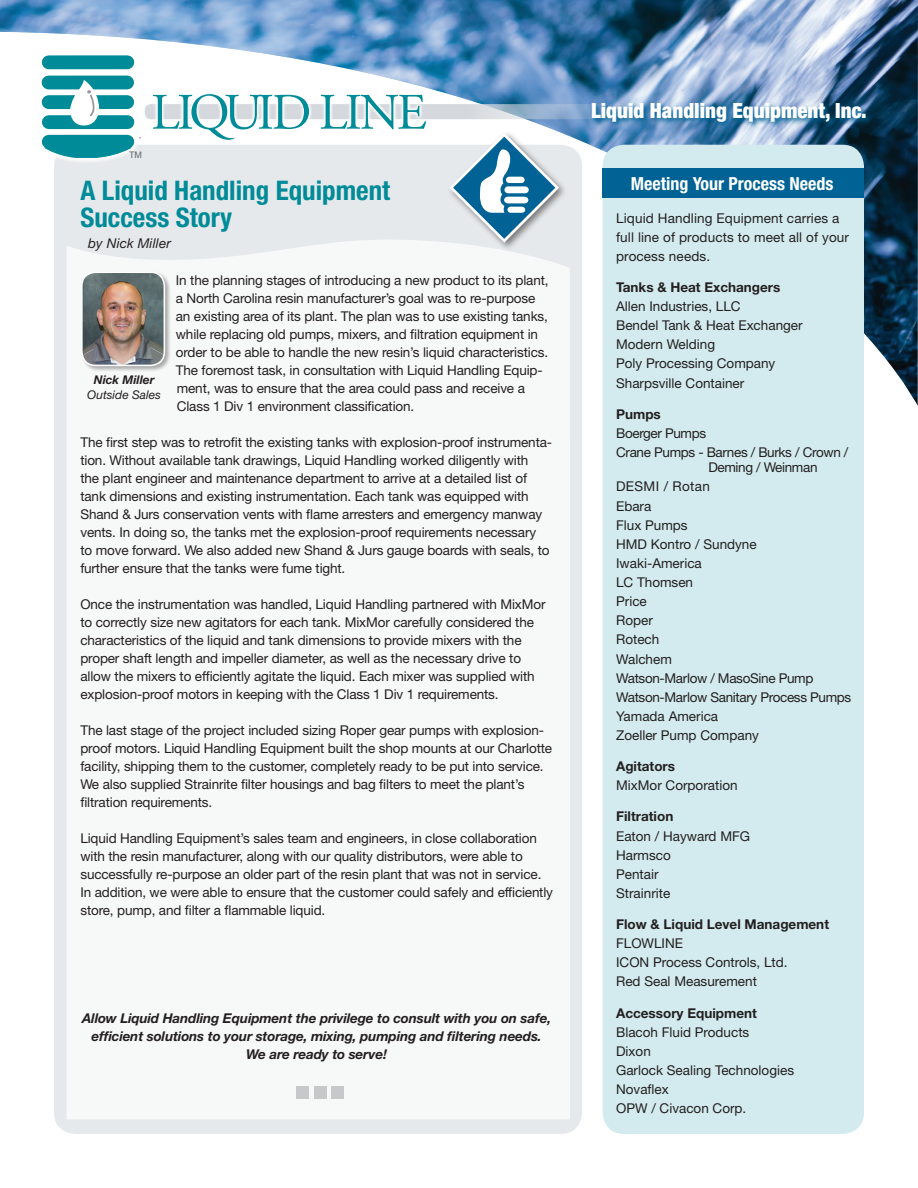
<style>
.page{position:relative;width:918px;height:1188px;background:#fff}
.page>*{position:absolute;margin:0;border:0;box-sizing:border-box;transform-origin:0 0}
.Parahead{font:700 condensed 27px/27px "Helvetica Neue LT Std";color:#008b98}
.t1{font:900 condensed 21px "Helvetica Neue LT Std";color:#fff}
.Parahead-2{font:700 condensed 18px "Helvetica Neue LT Std";color:#fff}
.Bodycopy{font:13.5px/18px "Helvetica Neue LT Std";letter-spacing:-.01em;color:#231f20}
.Bodycopy-2{font:italic 700 13.5px/18px "Helvetica Neue LT Std";letter-spacing:-.01em;color:#231f20;text-align:center}
.Bodycopy-3{font:700 13.5px "Helvetica Neue LT Std";color:#231f20}
.Bodycopy-4{font:13.5px/19.2px "Helvetica Neue LT Std";letter-spacing:.01em;color:#231f20}
.Bodycopy-5{font:italic 13.5px "Helvetica Neue LT Std";letter-spacing:.01em;color:#231f20}
.Bodycopy-6{font:13.5px "Helvetica Neue LT Std";letter-spacing:.025em;color:#231f20}
.Bodycopy-7{font:italic 12px/15px "Helvetica Neue LT Std";color:#231f20;text-align:center}
.t2{font:9px "Arial";color:#5b6670}
.s1{font-weight:700}
</style>
<div class="page">
<div style="left:54px;top:145px;width:528px;height:989px;background:#e6e9eb;border-radius:22px"></div>
<div style="left:67px;top:406px;width:503px;height:713px;background:#f7f8f8"></div>
<svg style="left:0;top:0;width:918px;height:406px"></svg>
<svg style="left:145px;top:104px;width:540px;height:15px;background:#b1c3d5"></svg>
<div style="left:603px;top:145px;width:261px;height:989px;background:#d3ebef;border-radius:22px"></div>
<div style="left:603px;top:168px;width:261px;height:30px;background:#016395"></div>
<div style="left:296px;top:1086px;width:13px;height:13px;background:#c7c8ca"></div>
<div style="left:314px;top:1086px;width:13px;height:13px;background:#c7c8ca"></div>
<div style="left:331px;top:1086px;width:13px;height:13px;background:#c7c8ca"></div>
<div style="left:447px;top:130px;width:121px;height:122px;background:#231f20;opacity:.55"></div>
<svg style="left:447px;top:131px;width:114px;height:114px"></svg>
<svg style="left:590px;top:101px;width:283px;height:28px;background:#4880a9"></svg>
<img style="left:153px;top:82px;width:282px;height:64px">
<svg style="left:153px;top:94px;width:273px;height:46px"></svg>
<svg style="left:36px;top:49px;width:111px;height:115px"></svg>
<div style="left:49px;top:135px;width:78px;height:14px;background:#008b99"></div>
<div style="left:49px;top:95px;width:78px;height:14px;background:#008b99"></div>
<div style="left:49px;top:115px;width:78px;height:14px;background:#008b99"></div>
<div style="left:49px;top:76px;width:78px;height:13px;background:#008b99"></div>
<div style="left:49px;top:55px;width:78px;height:14px;background:#008b99"></div>
<svg style="left:70px;top:80px;width:29px;height:46px"></svg>
<svg style="left:45px;top:147px;width:86px;height:11px"></svg>
<div style="left:81px;top:271px;width:90px;height:102px;background:#231f20;opacity:.35"></div>
<img style="left:82px;top:272px;width:82px;height:93px">
<div style="left:81px;top:272px;width:84px;height:94px;border:2px solid #fff;border-radius:14px"></div>
<p class="t2" style="left:129px;top:149px;width:14px">TM</p>
<p class="Parahead" style="left:80px;top:176px;width:311px">A Liquid Handling Equipment<br>Success Story</p>
<p class="Bodycopy-5" style="left:88px;top:235px;width:84px">by Nick Miller</p>
<p class="Bodycopy" style="left:176px;top:271px;width:374px">In the planning stages of introducing a new product to its plant, a North Carolina resin manufacturer’s goal was to re-purpose an existing area of its plant. The plan was to use existing tanks, while replacing old pumps, mixers, and filtration equipment in order to be able to handle the new resin’s liquid characteristics.<br>The foremost task, in consultation with Liquid Handling Equip&shy;ment, was to ensure that the area could pass and receive a Class 1 Div 1 environment classification.</p>
<p class="Bodycopy" style="left:80px;top:433px;width:473px">The first step was to retrofit the existing tanks with explosion-proof instrumenta&shy;tion. Without available tank drawings, Liquid Handling worked diligently with</p>
<p class="Bodycopy" style="left:80px;top:469px;width:471px">the plant engineer and maintenance department to arrive at a detailed list of tank dimensions and existing instrumentation. Each tank was equipped with Shand &amp; Jurs conservation vents with flame arresters and emergency manway vents. In doing so, the tanks met the explosion-proof requirements necessary to move forward. We also added new Shand &amp; Jurs gauge boards with seals, to further ensure that the tanks were fume tight.</p>
<p class="Bodycopy" style="left:80px;top:595px;width:467px">Once the instrumentation was handled, Liquid Handling partnered with MixMor to correctly size new agitators for each tank. MixMor carefully considered the characteristics of the liquid and tank dimensions to provide mixers with the proper shaft length and impeller diameter, as well as the necessary drive to allow the mixers to efficiently agitate the liquid. Each mixer was supplied with explosion-proof motors in keeping with the Class 1 Div 1 requirements.</p>
<p class="Bodycopy" style="left:80px;top:721px;width:473px">The last stage of the project included sizing Roper gear pumps with explosion&shy;proof motors. Liquid Handling Equipment built the shop mounts at our Charlotte facility, shipping them to the customer, completely ready to be put into service.<br>We also supplied Strainrite filter housings and bag filters to meet the plant’s filtration requirements.</p>
<p class="Bodycopy" style="left:80px;top:829px;width:474px">Liquid Handling Equipment’s sales team and engineers, in close collaboration with the resin manufacturer, along with our quality distributors, were able to successfully re-purpose an older part of the resin plant that was not in service.<br>In addition, we were able to ensure that the customer could safely and efficiently store, pump, and filter a flammable liquid.</p>
<p class="Bodycopy-7" style="left:87px;top:372px;width:75px"><span class="s1">Nick Miller<br></span>Outside Sales</p>
<p class="Bodycopy-2" style="left:82px;top:1009px;width:470px">Allow Liquid Handling Equipment the privilege to consult with you on safe, efficient solutions to your storage, mixing, pumping and filtering needs.<br>We are ready to serve!</p>
<h2 class="t1" style="left:591px;top:97px;width:277px">Liquid Handling Equipment, Inc.</h2>
<p class="Parahead-2" style="left:631px;top:173px;width:204px">Meeting Your Process Needs</p>
<p class="Bodycopy-4" style="left:616px;top:208px;width:234px">Liquid Handling Equipment carries a full line of products to meet all of your process needs.</p>
<p class="Bodycopy-3" style="left:616px;top:279px;width:166px">Tanks &amp; Heat Exchangers</p>
<p class="Bodycopy" style="left:616px;top:297px;width:126px">Allen Industries, LLC</p>
<p class="Bodycopy" style="left:616px;top:316px;width:188px">Bendel Tank &amp; Heat Exchanger</p>
<p class="Bodycopy" style="left:616px;top:335px;width:100px">Modern Welding</p>
<p class="Bodycopy" style="left:616px;top:354px;width:161px">Poly Processing Company</p>
<p class="Bodycopy" style="left:616px;top:374px;width:130px">Sharpsville Container</p>
<p class="Bodycopy-3" style="left:616px;top:406px;width:46px">Pumps</p>
<p class="Bodycopy" style="left:616px;top:424px;width:92px">Boerger Pumps</p>
<p class="Bodycopy" style="left:616px;top:443px;width:234px">Crane Pumps - Barnes / Burks / Crown /</p>
<p class="Bodycopy" style="left:708px;top:458px;width:111px">Deming / Weinman</p>
<p class="Bodycopy-6" style="left:616px;top:479px;width:95px">DESMI / Rotan</p>
<p class="Bodycopy" style="left:616px;top:497px;width:37px">Ebara</p>
<p class="Bodycopy" style="left:616px;top:516px;width:73px">Flux Pumps</p>
<p class="Bodycopy" style="left:616px;top:535px;width:142px">HMD Kontro / Sundyne</p>
<p class="Bodycopy" style="left:616px;top:554px;width:87px">Iwaki-America</p>
<p class="Bodycopy" style="left:616px;top:573px;width:79px">LC Thomsen</p>
<p class="Bodycopy" style="left:616px;top:592px;width:32px">Price</p>
<p class="Bodycopy" style="left:616px;top:611px;width:38px">Roper</p>
<p class="Bodycopy" style="left:616px;top:630px;width:45px">Rotech</p>
<p class="Bodycopy" style="left:616px;top:650px;width:57px">Walchem</p>
<p class="Bodycopy" style="left:616px;top:669px;width:199px">Watson-Marlow / MasoSine Pump</p>
<p class="Bodycopy" style="left:616px;top:688px;width:237px">Watson-Marlow Sanitary Process Pumps</p>
<p class="Bodycopy" style="left:616px;top:707px;width:104px">Yamada America</p>
<p class="Bodycopy" style="left:616px;top:726px;width:144px">Zoeller Pump Company</p>
<p class="Bodycopy-3" style="left:616px;top:758px;width:60px">Agitators</p>
<p class="Bodycopy" style="left:616px;top:776px;width:123px">MixMor Corporation</p>
<p class="Bodycopy-3" style="left:616px;top:808px;width:59px">Filtration</p>
<p class="Bodycopy" style="left:616px;top:827px;width:135px">Eaton / Hayward MFG</p>
<p class="Bodycopy" style="left:616px;top:846px;width:56px">Harmsco</p>
<p class="Bodycopy" style="left:616px;top:865px;width:44px">Pentair</p>
<p class="Bodycopy" style="left:616px;top:884px;width:56px">Strainrite</p>
<p class="Bodycopy-3" style="left:616px;top:916px;width:214px">Flow &amp; Liquid Level Management</p>
<p class="Bodycopy" style="left:616px;top:934px;width:69px">FLOWLINE</p>
<p class="Bodycopy" style="left:616px;top:953px;width:173px">ICON Process Controls, Ltd.</p>
<p class="Bodycopy" style="left:616px;top:972px;width:142px">Red Seal Measurement</p>
<p class="Bodycopy-3" style="left:616px;top:1004px;width:142px">Accessory Equipment</p>
<p class="Bodycopy" style="left:616px;top:1023px;width:135px">Blacoh Fluid Products</p>
<p class="Bodycopy" style="left:616px;top:1042px;width:36px">Dixon</p>
<p class="Bodycopy" style="left:616px;top:1061px;width:179px">Garlock Sealing Technologies</p>
<p class="Bodycopy" style="left:616px;top:1080px;width:54px">Novaflex</p>
<p class="Bodycopy" style="left:616px;top:1099px;width:132px">OPW / Civacon Corp.</p>
</div>
